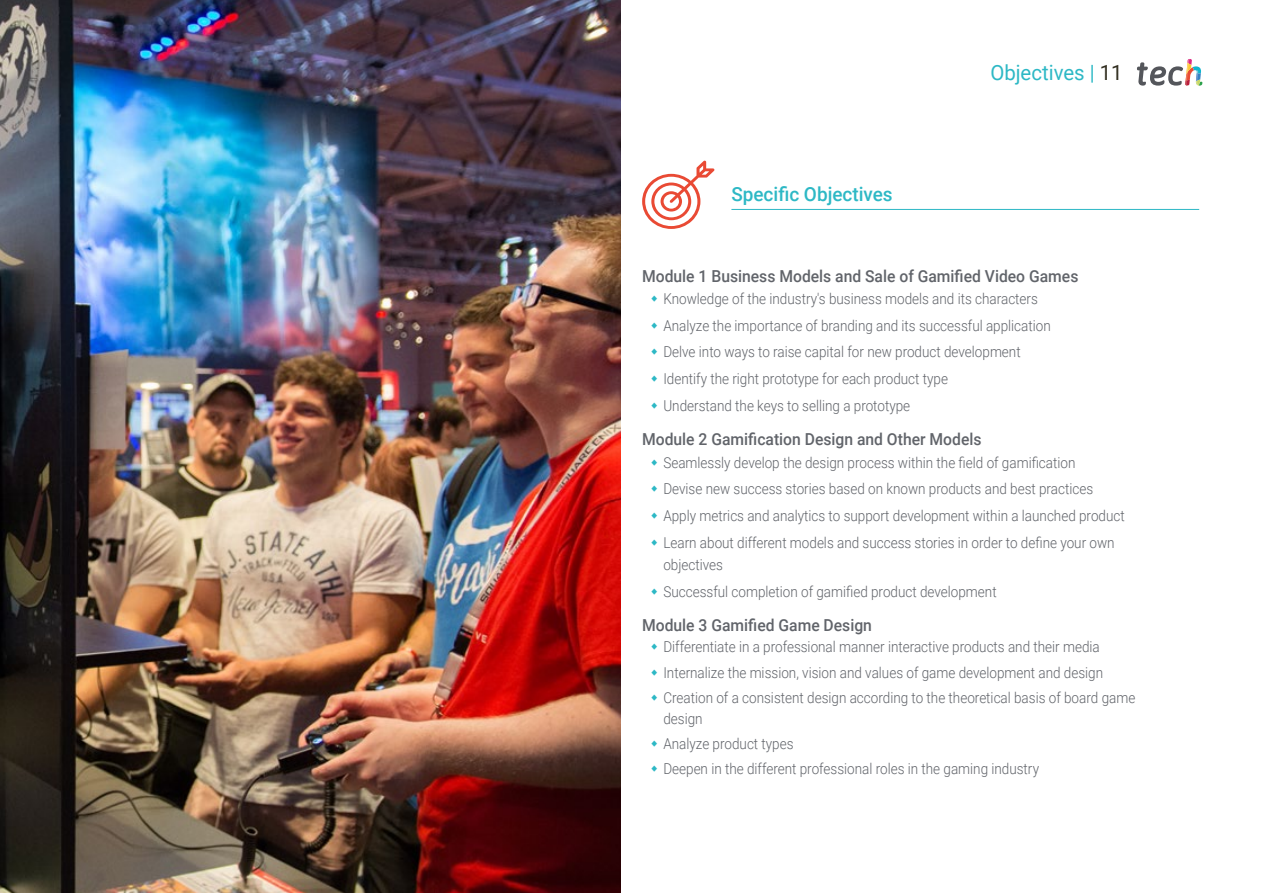
<style>
.page{position:relative;width:1263px;height:893px;background:#fff}
.page>*{position:absolute;margin:0;border:0;box-sizing:border-box;transform-origin:0 0}
.t1{font:21px "Roboto";color:#2db8c5}
.t2{font:500 19.5px "Roboto";color:#2db8c5}
.t3{font:500 16.5px "Roboto";color:#61646a;scale:.95 1}
.t4{font:300 15px/26.7px "Roboto";color:#61646a;scale:.9 1}
.s1{color:#312e20}
</style>
<div class="page">
<hr style="left:731px;top:209px;width:468px;height:1px;background:#2db8c5">
<svg style="left:642px;top:161px;width:72px;height:68px"></svg>
<img style="left:0;top:0;width:621px;height:893px">
<svg style="left:1137px;top:59px;width:65px;height:27px"></svg>
<h2 class="t2" style="left:731px;top:180px;width:163px">Specific Objectives</h2>
<h1 class="t1" style="left:990px;top:57px;width:134px">Objectives | <span class="s1">11</span></h1>
<p class="t3" style="left:642px;top:264px;width:461px">Module 1 Business Models and Sale of Gamified Video Games</p>
<p class="t4" style="left:663px;top:285px;width:432px">Knowledge of the industry's business models and its characters Analyze the importance of branding and its successful application Delve into ways to raise capital for new product development Identify the right prototype for each product type<br>Understand the keys to selling a prototype</p>
<p class="t3" style="left:642px;top:428px;width:359px">Module 2 Gamification Design and Other Models</p>
<p class="t4" style="left:663px;top:448px;width:514px">Seamlessly develop the design process within the field of gamification<br>Devise new success stories based on known products and best practices Apply metrics and analytics to support development within a launched product Learn about different models and success stories in order to define your own</p>
<p class="t4" style="left:663px;top:551px;width:372px">objectives<br>Successful completion of gamified product development</p>
<p class="t3" style="left:642px;top:614px;width:243px">Module 3 Gamified Game Design</p>
<p class="t4" style="left:663px;top:634px;width:526px;line-height:25.2px">Differentiate in a professional manner interactive products and their media<br>Internalize the mission, vision and values of game development and design<br>Creation of a consistent design according to the theoretical basis of board game</p>
<p class="t4" style="left:663px;top:705px;width:419px;line-height:25.2px">design<br>Analyze product types<br>Deepen in the different professional roles in the gaming industry</p>
</div>
